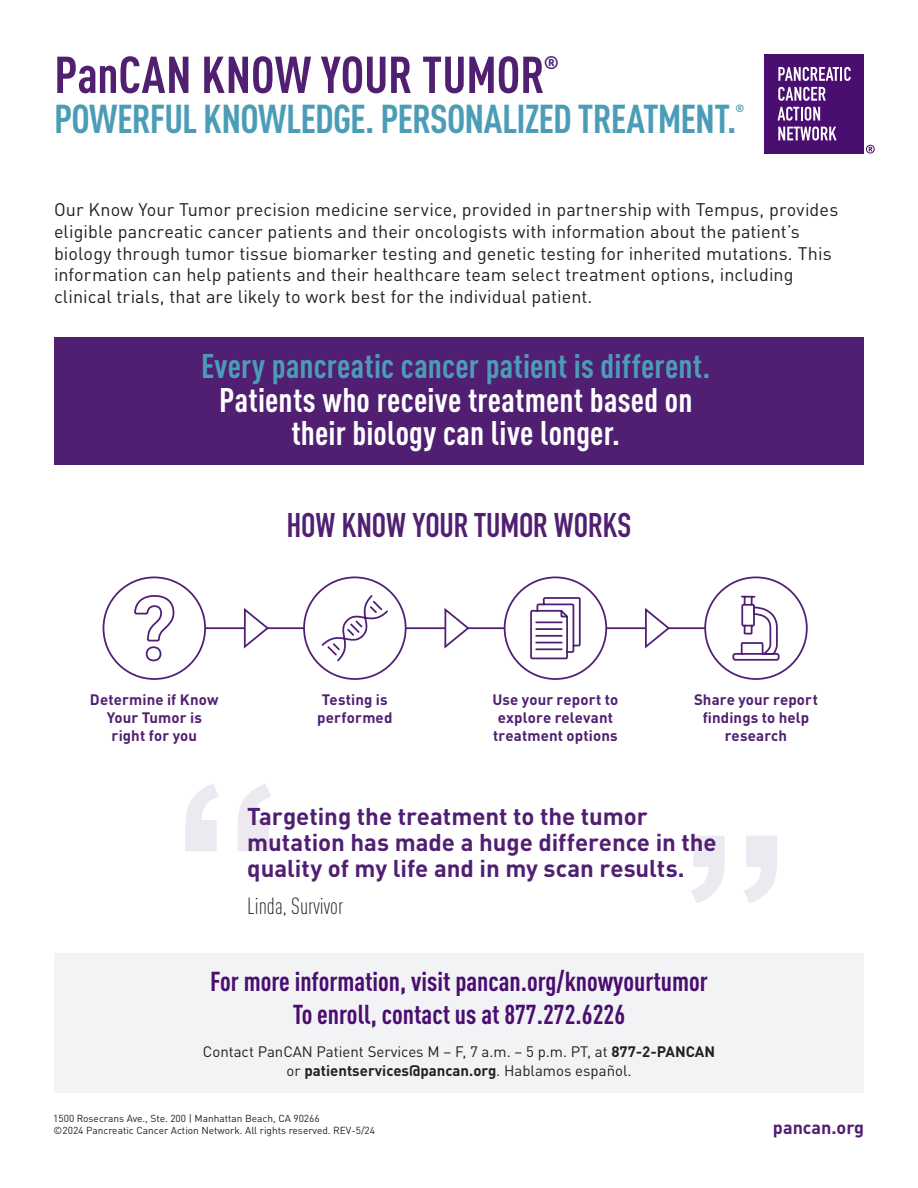
<style>
.page{position:relative;width:918px;height:1188px;background:#fff}
.page>*{position:absolute;margin:0;border:0;box-sizing:border-box;transform-origin:0 0}
.t1{font:700 condensed 51px "DINOT";color:#501f72}
.t2{font:700 condensed 39.75px "DINOT";letter-spacing:-.02em;color:#4b9db7}
.t3{font:700 condensed 33.75px/33.8px "DINOT";letter-spacing:.005em;color:#fff;text-align:center}
.t4{font:700 33.75px "DIN Condensed";letter-spacing:-.005em;color:#501f72}
.t5{font:700 condensed 27px "DINOT";color:#4a0d70}
.t6{font:700 24px/26.2px "DINOT";letter-spacing:-.005em;color:#501f72}
.Sub_Sub_Subhead_-_final{font:300 condensed 23.1px "DINOT";color:#231f20}
.t7{font:18px/21.6px "DINOT";letter-spacing:.005em;color:#231f20}
.t8{font:700 18px "DINOT";color:#501f72}
.t9{font:700 15px/18px "DINOT";letter-spacing:.01em;color:#501f72;text-align:center}
.t10{font:15px "DINOT";color:#231f20}
.t11{font:700 15px "DINOT";color:#231f20}
.t12{font:700 10.5px "DINOT";color:#4b9db7}
.t13{font:10.2px "DINOT";color:#231f20}
.s1{color:#4b9db7}
.s2{font-weight:700}
.s3{font-weight:400}
</style>
<div class="page">
<div style="left:54px;top:953px;width:810px;height:140px;background:#f2f3f4"></div>
<div style="left:765px;top:54px;width:99px;height:99px;background:#490e6f"></div>
<svg style="left:866px;top:145px;width:9px;height:9px"></svg>
<svg style="left:778px;top:127px;width:59px;height:14px"></svg>
<svg style="left:778px;top:87px;width:48px;height:14px"></svg>
<svg style="left:778px;top:107px;width:42px;height:14px"></svg>
<svg style="left:778px;top:67px;width:73px;height:14px"></svg>
<div style="left:54px;top:337px;width:810px;height:128px;background:#501f72"></div>
<svg style="left:134px;top:595px;width:41px;height:67px"></svg>
<div style="left:103px;top:577px;width:103px;height:103px;border:2px solid #501f72;border-radius:50%"></div>
<svg style="left:321px;top:595px;width:67px;height:67px"></svg>
<div style="left:303px;top:577px;width:104px;height:103px;border:2px solid #501f72;border-radius:50%"></div>
<svg style="left:530px;top:597px;width:51px;height:63px"></svg>
<div style="left:504px;top:577px;width:103px;height:103px;border:2px solid #501f72;border-radius:50%"></div>
<hr style="left:205px;top:627px;width:99px;height:2px;background:#501f72">
<hr style="left:406px;top:627px;width:99px;height:2px;background:#501f72">
<hr style="left:606px;top:627px;width:99px;height:2px;background:#501f72">
<svg style="left:242px;top:608px;width:28px;height:41px"></svg>
<svg style="left:443px;top:608px;width:28px;height:41px"></svg>
<svg style="left:643px;top:608px;width:28px;height:41px"></svg>
<svg style="left:185px;top:784px;width:86px;height:67px"></svg>
<svg style="left:691px;top:595px;width:89px;height:308px"></svg>
<p class="t1" style="left:54px;top:44px;width:492px">PanCAN KNOW YOUR TUMOR</p>
<p class="t8" style="left:544px;top:51px;width:17px">®</p>
<p class="t2" style="left:54px;top:95px;width:684px">POWERFUL KNOWLEDGE. PERSONALIZED TREATMENT.</p>
<p class="t12" style="left:735px;top:102px;width:10px">®</p>
<p class="t7" style="left:54px;top:199px;width:786px">Our Know Your Tumor precision medicine service, provided in partnership with Tempus, provides eligible pancreatic cancer patients and their oncologists with information about the patient’s biology through tumor tissue biomarker testing and genetic testing for inherited mutations. This information can help patients and their healthcare team select treatment options, including clinical trials, that are likely to work best for the individual patient.</p>
<p class="t3" style="left:201px;top:349px;width:511px"><span class="s1">Every pancreatic cancer patient is different.<br></span>Patients who receive treatment based on their biology can live longer.</p>
<p class="t4" style="left:287px;top:502px;width:346px">HOW KNOW YOUR TUMOR WORKS</p>
<p class="t9" style="left:90px;top:690px;width:130px">Determine if Know<br>Your Tumor is right for you</p>
<p class="t9" style="left:317px;top:690px;width:77px">Testing is performed</p>
<p class="t9" style="left:492px;top:690px;width:128px">Use your report to explore relevant treatment options</p>
<p class="t9" style="left:694px;top:690px;width:125px">Share your report findings to help research</p>
<p class="t6" style="left:247px;top:802px;width:471px">Targeting the treatment to the tumor mutation has made a huge difference in the quality of my life and in my scan results.</p>
<p class="Sub_Sub_Subhead_-_final" style="left:247px;top:892px;width:97px">Linda, Survivor</p>
<p class="t5" style="left:210px;top:965px;width:499px">For more information, visit pancan.org/knowyourtumor</p>
<p class="t5" style="left:293px;top:998px;width:334px">To enroll, contact us at 877.272.6226</p>
<p class="t10" style="left:203px;top:1042px;width:514px">Contact PanCAN Patient Services M – F, 7 a.m. – 5 p.m. PT, at <span class="s2">877-2-PANCAN</span></p>
<p class="t11" style="left:286px;top:1061px;width:347px"><span class="s3">or</span> patientservices@pancan.org<span class="s3">. Hablamos español.</span></p>
<p class="t13" style="left:53px;top:1112px;width:268px">1500 Rosecrans Ave., Ste. 200 | Manhattan Beach, CA 90266</p>
<p class="t13" style="left:54px;top:1124px;width:323px">©2024 Pancreatic Cancer Action Network. All rights reserved. REV-5/24</p>
<p class="t8" style="left:773px;top:1116px;width:93px">pancan.org</p>
</div>
